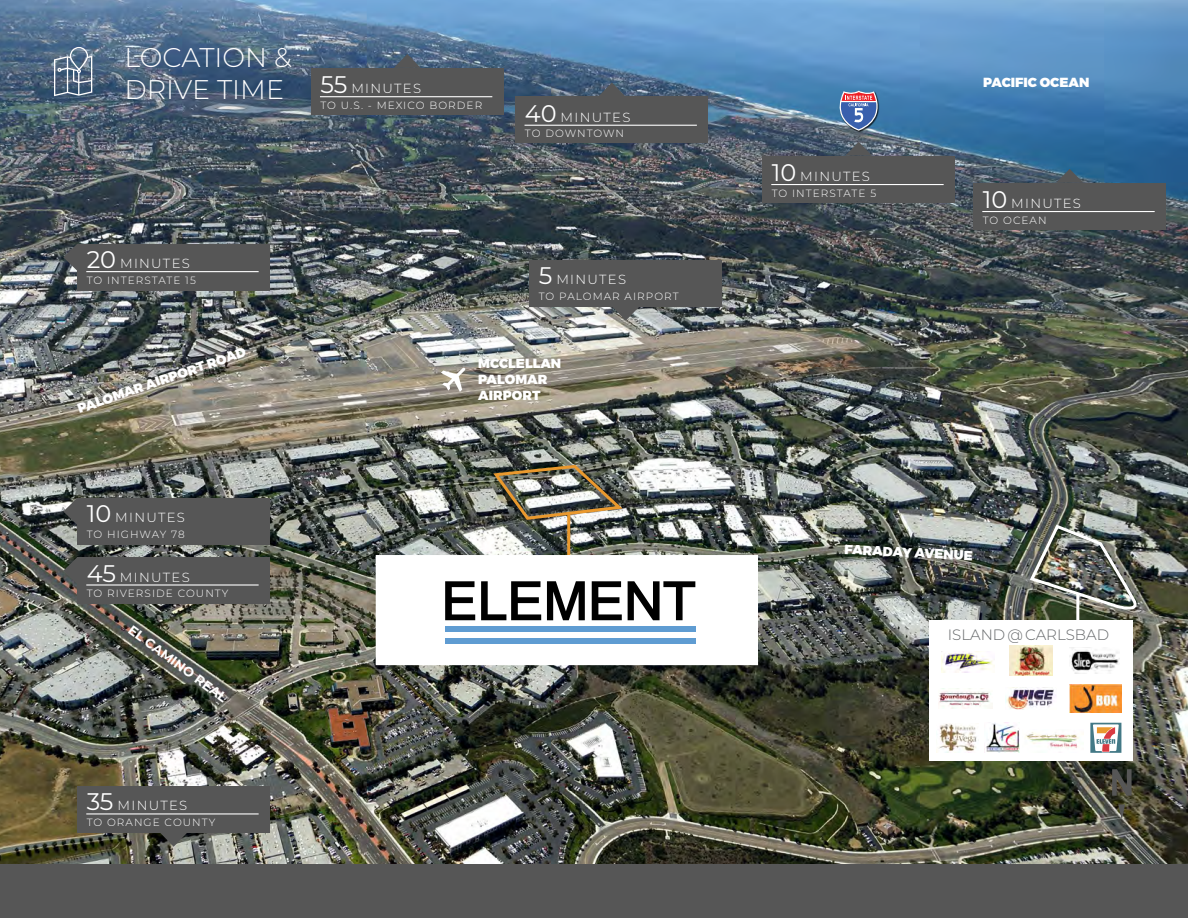
<style>
.page{position:relative;width:1188px;height:918px;background:#fff}
.page>*{position:absolute;margin:0;border:0;box-sizing:border-box;transform-origin:0 0}
.t1{font:300 27px/32.4px "Montserrat";color:#fff}
.t2{font:300 15px "Montserrat";color:#646769}
.t3{font:300 13.2px "Montserrat";letter-spacing:.1em;color:#fff}
.t4{font:900 13.2px/15.9px "Montserrat";color:#fff}
.t5{font:700 13.2px "Montserrat";color:#fff}
.t6{font:300 10.5px "Montserrat";letter-spacing:.1em;color:#fff}
.s1{font-weight:400;font-size:24px}
</style>
<div class="page">
<img style="left:0;top:0;width:1188px;height:864px">
<div style="left:840px;top:91px;width:40px;height:41px;background:#000;opacity:.75"></div>
<svg style="left:835px;top:91px;width:45px;height:40px;background:#757da5"></svg>
<hr style="left:841px;top:101px;width:35px;height:1px;background:#fff">
<svg style="left:441px;top:367px;width:25px;height:25px"></svg>
<div style="left:311px;top:68px;width:193px;height:46px;background:#565656"></div>
<svg style="left:394px;top:54px;width:27px;height:14px"></svg>
<hr style="left:320px;top:96px;width:172px;height:1px;background:#fff">
<div style="left:515px;top:96px;width:193px;height:47px;background:#565656"></div>
<svg style="left:598px;top:82px;width:27px;height:14px"></svg>
<hr style="left:525px;top:125px;width:172px;height:1px;background:#fff">
<div style="left:762px;top:156px;width:193px;height:46px;background:#565656"></div>
<svg style="left:845px;top:142px;width:27px;height:14px"></svg>
<hr style="left:771px;top:184px;width:173px;height:1px;background:#fff">
<div style="left:529px;top:260px;width:193px;height:47px;background:#565656"></div>
<svg style="left:612px;top:307px;width:27px;height:14px"></svg>
<div style="left:77px;top:786px;width:193px;height:47px;background:#565656"></div>
<svg style="left:160px;top:833px;width:27px;height:14px"></svg>
<hr style="left:86px;top:813px;width:173px;height:2px;background:#fff">
<div style="left:77px;top:244px;width:193px;height:46px;background:#565656"></div>
<svg style="left:63px;top:244px;width:14px;height:27px"></svg>
<hr style="left:86px;top:271px;width:173px;height:1px;background:#fff">
<div style="left:77px;top:498px;width:193px;height:47px;background:#565656"></div>
<svg style="left:63px;top:498px;width:14px;height:27px"></svg>
<div style="left:77px;top:557px;width:193px;height:47px;background:#565656"></div>
<svg style="left:63px;top:557px;width:14px;height:27px"></svg>
<hr style="left:86px;top:584px;width:173px;height:2px;background:#fff">
<div style="left:973px;top:183px;width:193px;height:46px;background:#565656"></div>
<svg style="left:1056px;top:169px;width:27px;height:14px"></svg>
<hr style="left:982px;top:211px;width:173px;height:1px;background:#fff">
<svg style="left:1112px;top:769px;width:20px;height:27px"></svg>
<svg style="left:1118px;top:804px;width:7px;height:16px"></svg>
<hr style="left:567px;top:513px;width:3px;height:43px;background:#ea992e">
<div style="left:376px;top:555px;width:382px;height:110px;background:#fff"></div>
<img style="left:492px;top:463px;width:134px;height:58px">
<svg style="left:54px;top:47px;width:38px;height:49px;background:#708398"></svg>
<img style="left:1028px;top:522px;width:112px;height:91px">
<div style="left:929px;top:620px;width:204px;height:141px;background:#fff"></div>
<svg style="left:1090px;top:723px;width:31px;height:30px"></svg>
<img style="left:938px;top:691px;width:54px;height:17px">
<img style="left:1009px;top:646px;width:44px;height:30px">
<img style="left:1069px;top:647px;width:51px;height:27px">
<img style="left:942px;top:651px;width:52px;height:21px">
<img style="left:1006px;top:687px;width:50px;height:23px">
<img style="left:1069px;top:685px;width:53px;height:27px">
<img style="left:938px;top:723px;width:39px;height:29px">
<img style="left:986px;top:723px;width:34px;height:29px">
<img style="left:1025px;top:732px;width:54px;height:16px">
<hr style="left:1076px;top:594px;width:3px;height:33px;background:#fff">
<div style="left:0;top:864px;width:1188px;height:54px;background:#565656"></div>
<svg style="left:445px;top:581px;width:30px;height:39px"></svg>
<svg style="left:592px;top:581px;width:30px;height:39px"></svg>
<svg style="left:481px;top:581px;width:60px;height:39px"></svg>
<svg style="left:547px;top:581px;width:38px;height:39px"></svg>
<svg style="left:628px;top:581px;width:67px;height:39px"></svg>
<div style="left:445px;top:626px;width:250px;height:6px;background:#5f9cd2"></div>
<div style="left:445px;top:638px;width:250px;height:5px;background:#5f9cd2"></div>
<h1 class="t1" style="left:124px;top:40px;width:169px">LOCATION &amp;<br>DRIVE TIME</h1>
<p class="t3" style="left:320px;top:80px;width:102px"><span class="s1">55</span> MINUTES</p>
<p class="t6" style="left:320px;top:98px;width:163px">TO U.S. - MEXICO BORDER</p>
<p class="t3" style="left:525px;top:108px;width:107px"><span class="s1">40</span> MINUTES</p>
<p class="t6" style="left:525px;top:126px;width:101px">TO DOWNTOWN</p>
<p class="t3" style="left:87px;top:254px;width:105px"><span class="s1">20</span> MINUTES</p>
<p class="t6" style="left:87px;top:273px;width:111px">TO INTERSTATE 15</p>
<p class="t4" style="left:75px;top:402px;width:179px;rotate:-19deg">PALOMAR AIRPORT ROAD</p>
<p class="t3" style="left:87px;top:509px;width:100px"><span class="s1">10</span> MINUTES</p>
<p class="t6" style="left:87px;top:527px;width:100px">TO HIGHWAY 78</p>
<p class="t3" style="left:87px;top:568px;width:105px"><span class="s1">45</span> MINUTES</p>
<p class="t6" style="left:87px;top:586px;width:143px">TO RIVERSIDE COUNTY</p>
<p class="t5" style="left:135px;top:621px;width:121px;rotate:36deg">EL CAMINO REAL</p>
<p class="t3" style="left:87px;top:797px;width:102px"><span class="s1">35</span> MINUTES</p>
<p class="t6" style="left:87px;top:815px;width:130px">TO ORANGE COUNTY</p>
<p class="t3" style="left:539px;top:271px;width:89px"><span class="s1">5</span> MINUTES</p>
<p class="t6" style="left:539px;top:289px;width:141px">TO PALOMAR AIRPORT</p>
<p class="t4" style="left:478px;top:356px;width:84px">MCCLELLAN<br>PALOMAR<br>AIRPORT</p>
<p class="t3" style="left:772px;top:167px;width:100px"><span class="s1">10</span> MINUTES</p>
<p class="t6" style="left:772px;top:186px;width:106px">TO INTERSTATE 5</p>
<p class="t4" style="left:983px;top:75px;width:108px">PACIFIC OCEAN</p>
<p class="t3" style="left:983px;top:194px;width:100px"><span class="s1">10</span> MINUTES</p>
<p class="t6" style="left:983px;top:213px;width:65px">TO OCEAN</p>
<p class="t4" style="left:845px;top:542px;width:130px;rotate:3deg">FARADAY AVENUE</p>
<h2 class="t2" style="left:948px;top:624px;width:163px">ISLAND @ CARLSBAD</h2>
</div>
